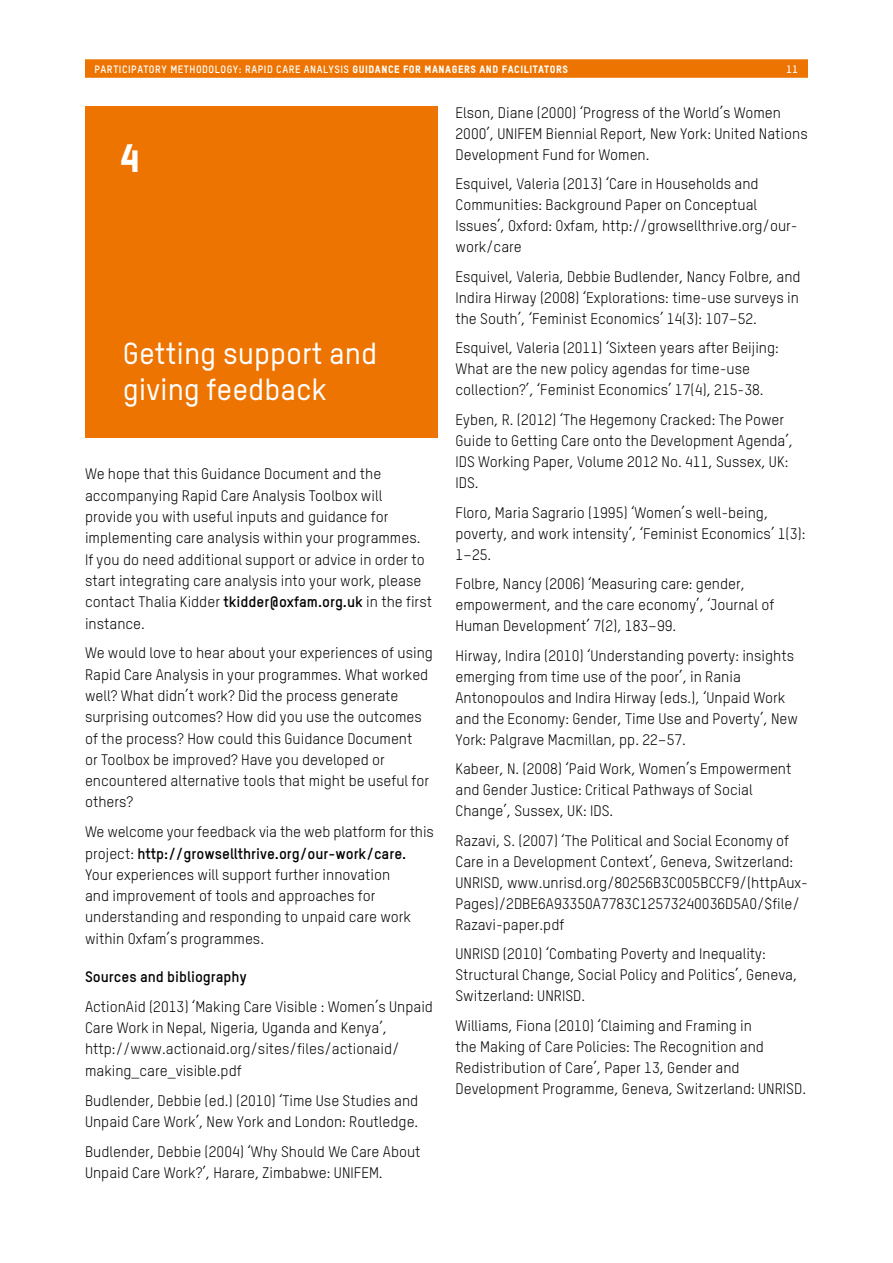
<style>
.page{position:relative;width:893px;height:1263px;background:#fff}
.page>*{position:absolute;margin:0;border:0;box-sizing:border-box;transform-origin:0 0}
.t1{font:39px "Oxfam TSTARPRO Headline";color:#fff}
.t2{font:500 30px/36px "Oxfam TSTARPRO";color:#fff}
.t3{font:15px/21px "Oxfam TSTARPRO";color:#000}
.t4{font:700 15px "Oxfam TSTARPRO";color:#000}
.t5{font:700 10.5px "Oxfam TSTARPRO";letter-spacing:.05em;color:#fff}
.t6{font:10.5px "Oxfam TSTARPRO Headline";letter-spacing:.05em;color:#fff}
.s1{font-family:"Oxfam TSTARPRO Headline";font-weight:400}
.s2{font-weight:700}
</style>
<div class="page">
<div style="left:85px;top:106px;width:352px;height:331px;background:#ee7402"></div>
<div style="left:85px;top:60px;width:723px;height:18px;background:#ee7402"></div>
<p class="t5" style="left:94px;top:62px;width:475px">PARTICIPATORY METHODOLOGY: RAPID CARE ANALYSIS <span class="s1">GUIDANCE FOR MANAGERS AND FACILITATORS</span></p>
<p class="t5" style="left:786px;top:62px;width:13px">11</p>
<p class="t6" style="left:352px;top:62px;width:115px">TOOLBOX OF EXERCISES</p>
<p class="t5" style="left:792px;top:62px;width:7px">7</p>
<h1 class="t1" style="left:119px;top:133px;width:22px">4</h1>
<h2 class="t2" style="left:123px;top:334px;width:256px">Getting support and giving feedback</h2>
<p class="t3" style="left:85px;top:463px;width:349px">We hope that this Guidance Document and the accompanying Rapid Care Analysis Toolbox will provide you with useful inputs and guidance for implementing care analysis within your programmes.<br>If you do need additional support or advice in order to start integrating care analysis into your work, please contact Thalia Kidder <span class="s2">tkidder@oxfam.org.uk</span> in the first instance.</p>
<p class="t3" style="left:85px;top:642px;width:349px">We would love to hear about your experiences of using Rapid Care Analysis in your programmes. What worked well? What didn’t work? Did the process generate surprising outcomes? How did you use the outcomes of the process? How could this Guidance Document<br>or Toolbox be improved? Have you developed or encountered alternative tools that might be useful for others?</p>
<p class="t3" style="left:85px;top:821px;width:350px">We welcome your feedback via the web platform for this project: <span class="s2">http://growsellthrive.org/our-work/care.<br></span>Your experiences will support further innovation<br>and improvement of tools and approaches for understanding and responding to unpaid care work within Oxfam’s programmes.</p>
<p class="t4" style="left:85px;top:967px;width:163px">Sources and bibliography</p>
<p class="t3" style="left:85px;top:996px;width:349px">ActionAid (2013) ‘Making Care Visible : Women’s Unpaid Care Work in Nepal, Nigeria, Uganda and Kenya’, http://www.actionaid.org/sites/files/actionaid/ making_care_visible.pdf</p>
<p class="t3" style="left:85px;top:1089px;width:335px">Budlender, Debbie (ed.) (2010) ‘Time Use Studies and<br>Unpaid Care Work’, New York and London: Routledge.</p>
<p class="t3" style="left:85px;top:1140px;width:337px">Budlender, Debbie (2004) ‘Why Should We Care About<br>Unpaid Care Work?’, Harare, Zimbabwe: UNIFEM.</p>
<p class="t3" style="left:455px;top:102px;width:354px">Elson, Diane (2000) ‘Progress of the World’s Women<br>2000’, UNIFEM Biennial Report, New York: United Nations<br>Development Fund for Women.</p>
<p class="t3" style="left:455px;top:173px;width:344px">Esquivel, Valeria (2013) ‘Care in Households and Communities: Background Paper on Conceptual Issues’, Oxford: Oxfam, http://growsellthrive.org/our&shy;work/care</p>
<p class="t3" style="left:455px;top:266px;width:347px;text-align:justify">Esquivel, Valeria, Debbie Budlender, Nancy Folbre, and Indira Hirway (2008) ‘Explorations: time-use surveys in the South’, ‘Feminist Economics’ 14(3): 107–52.</p>
<p class="t3" style="left:455px;top:337px;width:325px">Esquivel, Valeria (2011) ‘Sixteen years after Beijing:<br>What are the new policy agendas for time-use collection?’, ‘Feminist Economics’ 17(4), 215-38.</p>
<p class="t3" style="left:455px;top:409px;width:339px">Eyben, R. (2012) ‘The Hegemony Cracked: The Power Guide to Getting Care onto the Development Agenda’, IDS Working Paper, Volume 2012 No. 411, Sussex, UK:<br>IDS.</p>
<p class="t3" style="left:455px;top:501px;width:352px">Floro, Maria Sagrario (1995) ‘Women’s well-being, poverty, and work intensity’, ‘Feminist Economics’ 1(3):<br>1–25.</p>
<p class="t3" style="left:455px;top:573px;width:320px">Folbre, Nancy (2006) ‘Measuring care: gender, empowerment, and the care economy’, ‘Journal of<br>Human Development’ 7(2), 183–99.</p>
<p class="t3" style="left:455px;top:644px;width:344px">Hirway, Indira (2010) ‘Understanding poverty: insights emerging from time use of the poor’, in Rania Antonopoulos and Indira Hirway (eds.), ‘Unpaid Work and the Economy: Gender, Time Use and Poverty’, New York: Palgrave Macmillan, pp. 22–57.</p>
<p class="t3" style="left:455px;top:758px;width:337px">Kabeer, N. (2008) ‘Paid Work, Women’s Empowerment and Gender Justice: Critical Pathways of Social<br>Change’, Sussex, UK: IDS.</p>
<p class="t3" style="left:455px;top:829px;width:354px">Razavi, S. (2007) ‘The Political and Social Economy of Care in a Development Context’, Geneva, Switzerland:<br>UNRISD, www.unrisd.org/80256B3C005BCCF9/(httpAux-Pages)/2DBE6A93350A7783C12573240036D5A0/$file/ Razavi-paper.pdf</p>
<p class="t3" style="left:455px;top:943px;width:343px">UNRISD (2010) ‘Combating Poverty and Inequality:<br>Structural Change, Social Policy and Politics’, Geneva,<br>Switzerland: UNRISD.</p>
<p class="t3" style="left:455px;top:1014px;width:352px">Williams, Fiona (2010) ‘Claiming and Framing in<br>the Making of Care Policies: The Recognition and Redistribution of Care’, Paper 13, Gender and Development Programme, Geneva, Switzerland: UNRISD.</p>
</div>
